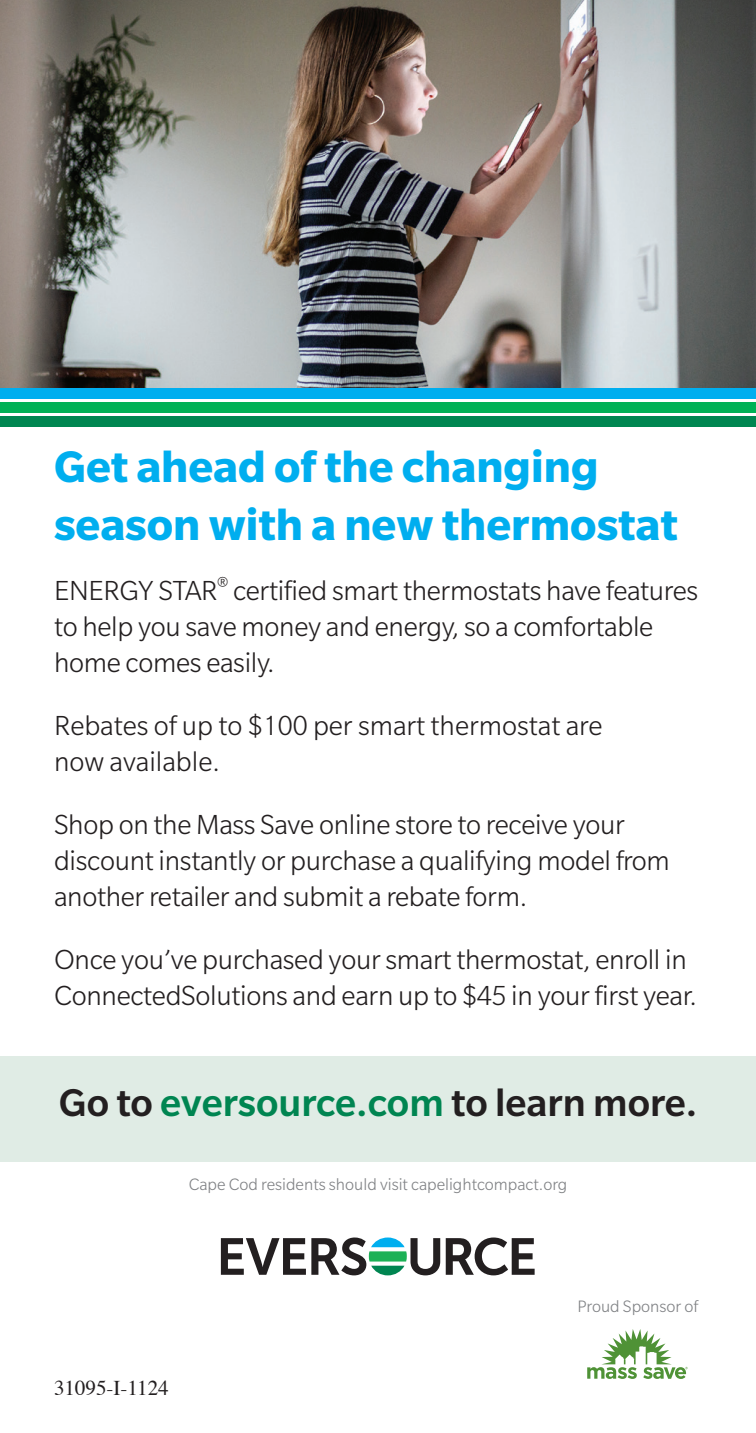
<style>
.page{position:relative;width:756px;height:1433px;background:#fff}
.page>*{position:absolute;margin:0;border:0;box-sizing:border-box;transform-origin:0 0}
.t1{font:700 48px/57.6px "Slate Pro";color:#00aeef}
.t2{font:500 42px "Slate Pro";color:#231f20}
.t3{font:300 30px/36px "Slate Pro";letter-spacing:-.01em;color:#231f20}
.t4{font:21px "Times";color:#231f20}
.t5{font:300 18px "Slate Pro";color:#808285}
.s1{color:#008551}
</style>
<div class="page">
<div style="left:0;top:388px;width:756px;height:10px;background:#00aeef"></div>
<div style="left:0;top:402px;width:756px;height:10px;background:#00b156"></div>
<div style="left:0;top:416px;width:756px;height:10px;background:#008651"></div>
<svg style="left:221px;top:1237px;width:219px;height:38px"></svg>
<svg style="left:446px;top:1237px;width:89px;height:38px"></svg>
<svg style="left:587px;top:1329px;width:101px;height:49px"></svg>
<div style="left:0;top:1055px;width:756px;height:106px;background:#e0ece5"></div>
<img style="left:0;top:0;width:756px;height:388px">
<h1 class="t1" style="left:54px;top:437px;width:625px">Get ahead of the changing season with a new thermostat</h1>
<p class="t3" style="left:54px;top:572px;width:646px">ENERGY STAR<sup>®</sup> certified smart thermostats have features to help you save money and energy, so a comfortable home comes easily.</p>
<p class="t3" style="left:54px;top:707px;width:550px">Rebates of up to $100 per smart thermostat are now available.</p>
<p class="t3" style="left:54px;top:806px;width:617px">Shop on the Mass Save online store to receive your discount instantly or purchase a qualifying model from another retailer and submit a rebate form.</p>
<p class="t3" style="left:54px;top:941px;width:644px">Once you’ve purchased your smart thermostat, enroll in<br>ConnectedSolutions and earn up to $45 in your first year.</p>
<h2 class="t2" style="left:59px;top:1079px;width:640px">Go to <span class="s1">eversource.com</span> to learn more.</h2>
<p class="t5" style="left:189px;top:1174px;width:380px">Cape Cod residents should visit capelightcompact.org</p>
<p class="t4" style="left:54px;top:1367px;width:116px">31095-I-1124</p>
<p class="t5" style="left:578px;top:1296px;width:122px">Proud Sponsor of</p>
</div>
